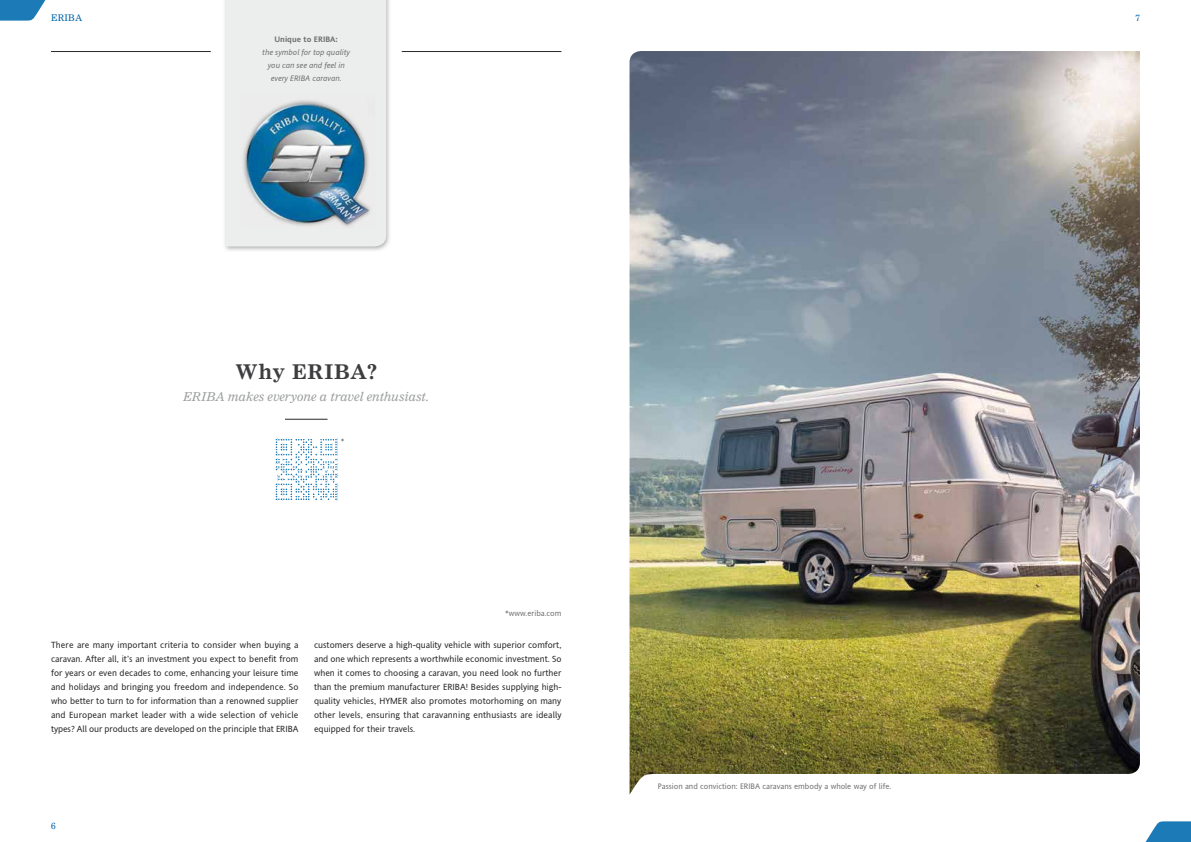
<style>
.page{position:relative;width:1191px;height:842px;background:#fff}
.page>*{position:absolute;margin:0;border:0;box-sizing:border-box;transform-origin:0 0}
.t1{font:700 20px "Invensys Nimrod";letter-spacing:.03em;color:#3e3d40}
.t2{font:italic 12px "Invensys Nimrod";letter-spacing:.005em;color:#9c9e9f}
.t3{font:9px/14px "Invensys Andale";letter-spacing:.005em;color:#282829;text-align:justify}
.t4{font:9px "Invensys Nimrod";letter-spacing:.025em;color:#0062a7}
.t5{font:8px "Invensys Andale";color:#707172}
.t6{font:italic 8px/13px "Invensys Andale";color:#707172;text-align:center}
.t7{font:700 8px "Invensys Andale";color:#707172}
</style>
<div class="page">
<img style="left:629px;top:51px;width:511px;height:744px">
<img style="left:225px;top:0;width:165px;height:251px">
<div style="left:226px;top:0;width:160px;height:246px;background:#eceded"></div>
<hr style="left:285px;top:419px;width:42px;height:1px;background:#282829">
<hr style="left:51px;top:51px;width:160px;height:1px;background:#282829">
<hr style="left:402px;top:51px;width:159px;height:1px;background:#282829">
<svg style="left:275px;top:438px;width:62px;height:63px"></svg>
<img style="left:241px;top:95px;width:135px;height:134px">
<img style="left:240px;top:98px;width:132px;height:130px">
<svg style="left:0;top:0;width:46px;height:21px"></svg>
<svg style="left:1145px;top:821px;width:46px;height:21px"></svg>
<p class="t4" style="left:51px;top:12px;width:33px">ERIBA</p>
<p class="t4" style="left:1135px;top:12px;width:6px">7</p>
<p class="t7" style="left:274px;top:35px;width:65px">Unique to ERIBA:</p>
<p class="t6" style="left:262px;top:46px;width:89px">the symbol for top quality you can see and feel in every ERIBA caravan.</p>
<h1 class="t1" style="left:235px;top:360px;width:143px">Why ERIBA?</h1>
<h2 class="t2" style="left:183px;top:389px;width:247px">ERIBA makes everyone a travel enthusiast.</h2>
<p class="t5" style="left:341px;top:437px;width:5px">*</p>
<p class="t5" style="left:505px;top:609px;width:58px">*www.eriba.com</p>
<p class="t3" style="left:51px;top:638px;width:249px">There are many important criteria to consider when buying a caravan. After all, it’s an investment you expect to benefit from for years or even decades to come, enhancing your leisure time and holidays and bringing you freedom and independence. So who better to turn to for information than a renowned supplier and European market leader with a wide selection of vehicle types? All our products are developed on the principle that ERIBA</p>
<p class="t3" style="left:314px;top:638px;width:249px">customers deserve a high-quality vehicle with superior comfort, and one which represents a worthwhile economic investment. So when it comes to choosing a caravan, you need look no further than the premium manufacturer ERIBA! Besides supplying high&shy;quality vehicles, HYMER also promotes motorhoming on many other levels, ensuring that caravanning enthusiasts are ideally equipped for their travels.</p>
<p class="t4" style="left:51px;top:820px;width:6px">6</p>
<p class="t5" style="left:658px;top:781px;width:235px">Passion and conviction: ERIBA caravans embody a whole way of life.</p>
</div>
